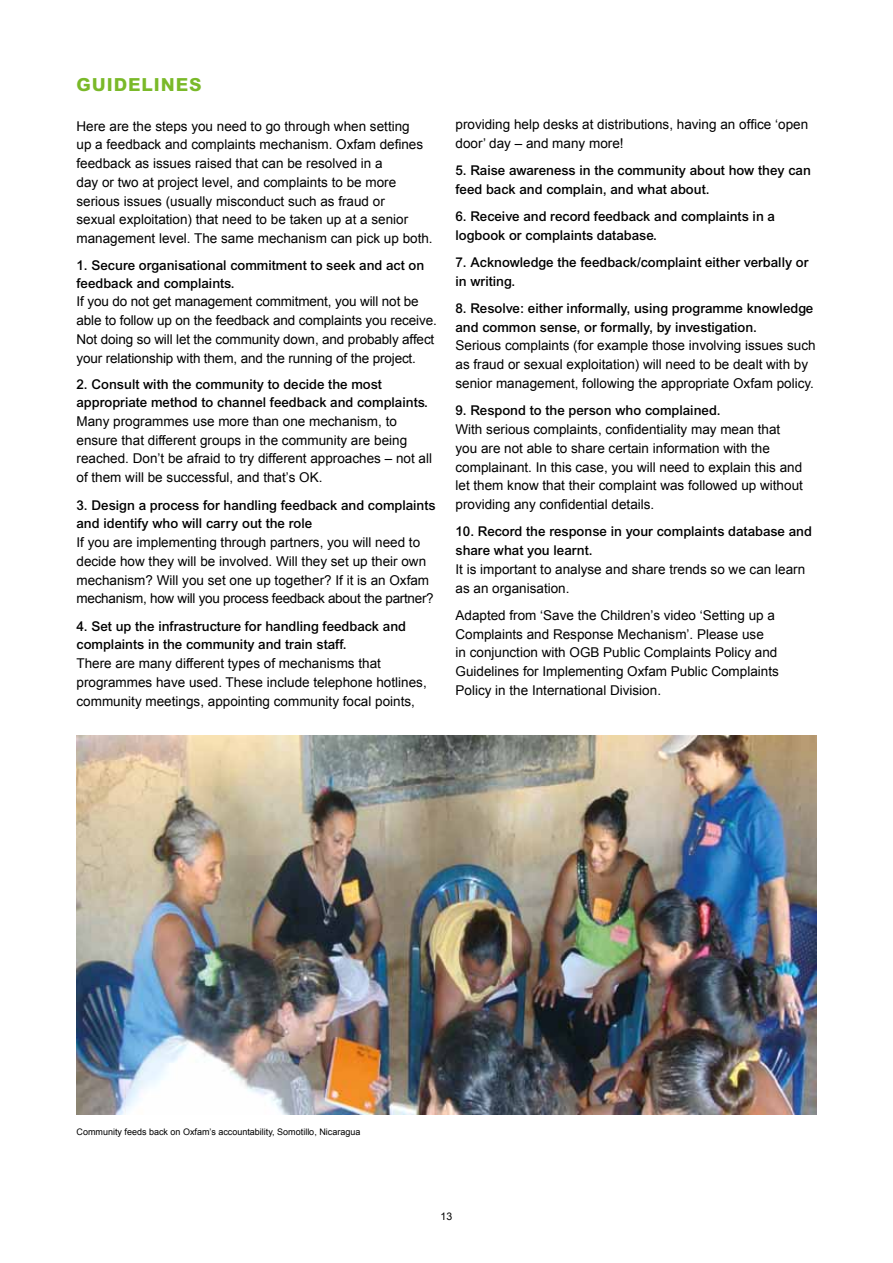
<style>
.page{position:relative;width:893px;height:1263px;background:#fff}
.page>*{position:absolute;margin:0;border:0;box-sizing:border-box;transform-origin:0 0}
.t1{font:800 18px "Arial";letter-spacing:.05em;color:#7ab929}
.t2{font:13.5px/18.8px "Arial";color:#000}
.t3{font:500 13.5px/18.8px "Arial";color:#000}
.t4{font:10.5px "Arial";color:#000}
.t5{font:9px "Arial";color:#000}
</style>
<div class="page">
<img style="left:77px;top:736px;width:739px;height:379px">
<h1 class="t1" style="left:77px;top:73px;width:127px">GUIDELINES</h1>
<p class="t2" style="left:77px;top:117px;width:358px">Here are the steps you need to go through when setting<br>up a feedback and complaints mechanism. Oxfam defines feedback as issues raised that can be resolved in a<br>day or two at project level, and complaints to be more serious issues (usually misconduct such as fraud or<br>sexual exploitation) that need to be taken up at a senior management level. The same mechanism can pick up both.</p>
<p class="t3" style="left:77px;top:256px;width:349px;line-height:18px">1. Secure organisational commitment to seek and act on feedback and complaints.</p>
<p class="t2" style="left:77px;top:292px;width:362px">If you do not get management commitment, you will not be able to follow up on the feedback and complaints you receive.<br>Not doing so will let the community down, and probably affect your relationship with them, and the running of the project.</p>
<p class="t3" style="left:77px;top:375px;width:353px;line-height:18px">2. Consult with the community to decide the most appropriate method to channel feedback and complaints.</p>
<p class="t2" style="left:77px;top:412px;width:357px">Many programmes use more than one mechanism, to ensure that different groups in the community are being reached. Don’t be afraid to try different approaches – not all of them will be successful, and that’s OK.</p>
<p class="t3" style="left:77px;top:495px;width:361px">3. Design a process for handling feedback and complaints and identify who will carry out the role</p>
<p class="t2" style="left:77px;top:533px;width:359px">If you are implementing through partners, you will need to decide how they will be involved. Will they set up their own mechanism? Will you set one up together? If it is an Oxfam mechanism, how will you process feedback about the partner?</p>
<p class="t3" style="left:77px;top:616px;width:331px">4. Set up the infrastructure for handling feedback and complaints in the community and train staff.</p>
<p class="t2" style="left:77px;top:654px;width:352px">There are many different types of mechanisms that programmes have used. These include telephone hotlines, community meetings, appointing community focal points,</p>
<p class="t2" style="left:455px;top:115px;width:354px">providing help desks at distributions, having an office ‘open door’ day – and many more!</p>
<p class="t3" style="left:455px;top:161px;width:357px">5. Raise awareness in the community about how they can feed back and complain, and what about.</p>
<p class="t3" style="left:455px;top:207px;width:321px">6. Receive and record feedback and complaints in a logbook or complaints database.</p>
<p class="t3" style="left:455px;top:253px;width:355px">7. Acknowledge the feedback/complaint either verbally or in writing.</p>
<p class="t3" style="left:455px;top:299px;width:359px">8. Resolve: either informally, using programme knowledge and common sense, or formally, by investigation.</p>
<p class="t2" style="left:455px;top:336px;width:362px">Serious complaints (for example those involving issues such as fraud or sexual exploitation) will need to be dealt with by senior management, following the appropriate Oxfam policy.</p>
<p class="t3" style="left:455px;top:401px;width:267px">9. Respond to the person who complained.</p>
<p class="t2" style="left:455px;top:420px;width:349px">With serious complaints, confidentiality may mean that you are not able to share certain information with the complainant. In this case, you will need to explain this and let them know that their complaint was followed up without providing any confidential details.</p>
<p class="t3" style="left:455px;top:522px;width:358px">10. Record the response in your complaints database and share what you learnt.</p>
<p class="t2" style="left:455px;top:560px;width:351px">It is important to analyse and share trends so we can learn as an organisation.</p>
<p class="t2" style="left:455px;top:606px;width:325px">Adapted from ‘Save the Children’s video ‘Setting up a Complaints and Response Mechanism’. Please use<br>in conjunction with OGB Public Complaints Policy and Guidelines for Implementing Oxfam Public Complaints Policy in the International Division.</p>
<p class="t5" style="left:77px;top:1126px;width:285px">Community feeds back on Oxfam’s accountability, Somotillo, Nicaragua</p>
<p class="t4" style="left:441px;top:1209px;width:13px">13</p>
</div>
